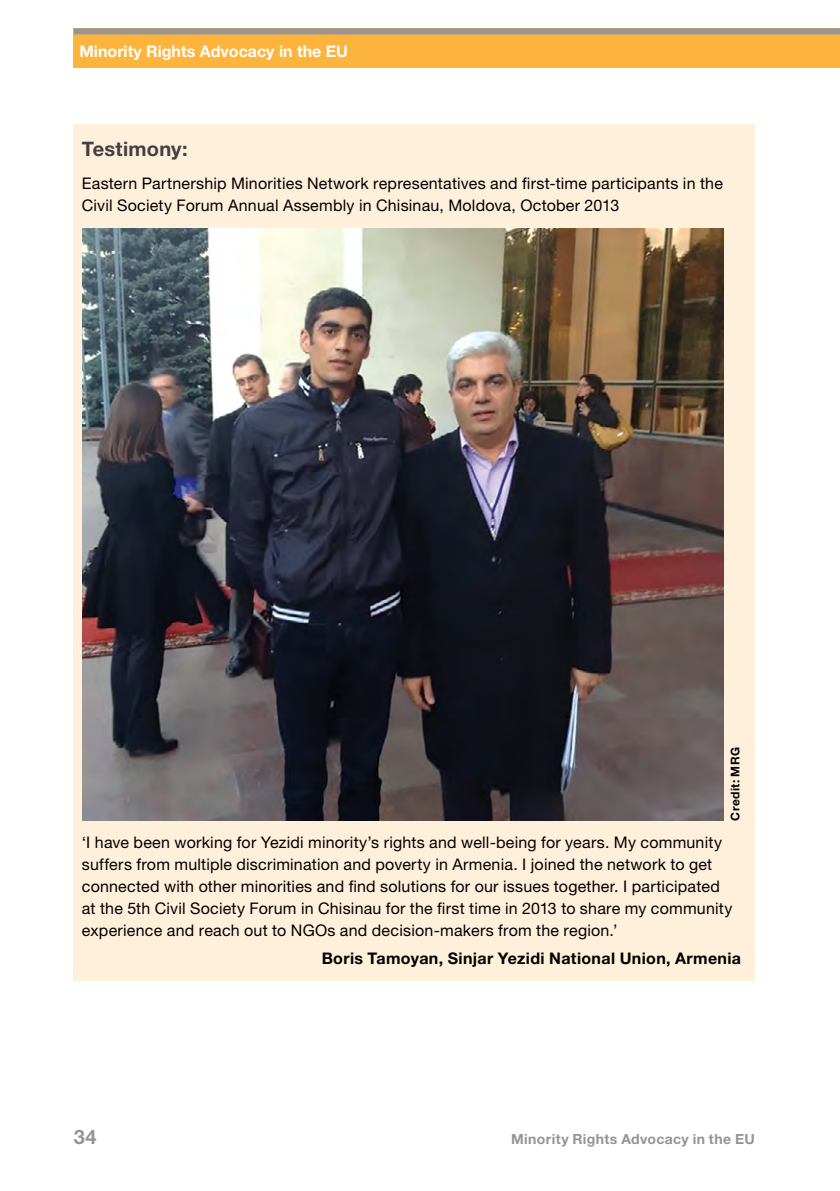
<style>
.page{position:relative;width:840px;height:1191px;background:#fff}
.page>*{position:absolute;margin:0;border:0;box-sizing:border-box;transform-origin:0 0}
.t1{font:700 20px "Helvetica Neue LT Pro";letter-spacing:.01em;color:#414042}
.t2{font:700 20px "Helvetica Neue LT Pro";color:#939598}
.t3{font:16px/22px "Helvetica Neue LT Pro";letter-spacing:.015em;color:#000}
.t4{font:700 16px "Helvetica Neue LT Pro";letter-spacing:.02em;color:#000}
.t5{font:700 16px "Helvetica Neue LT Pro";color:#fff}
.t6{font:700 14px "Helvetica Neue LT Pro";letter-spacing:.025em;color:#939598}
.t7{font:700 12px "Helvetica Neue LT Pro";letter-spacing:.03em;color:#000}
</style>
<div class="page">
<div style="left:74px;top:28px;width:765px;height:40px;background:#fcb43d"></div>
<div style="left:74px;top:28px;width:765px;height:6px;background:#939598"></div>
<div style="left:74px;top:125px;width:680px;height:856px;background:#fff0dc"></div>
<img style="left:82px;top:228px;width:640px;height:592px">
<p class="t5" style="left:79px;top:41px;width:270px">Minority Rights Advocacy in the EU</p>
<p class="t1" style="left:82px;top:137px;width:107px">Testimony:</p>
<p class="t3" style="left:82px;top:172px;width:642px">Eastern Partnership Minorities Network representatives and first-time participants in the<br>Civil Society Forum Annual Assembly in Chisinau, Moldova, October 2013</p>
<p class="t7" style="left:727px;top:820px;width:75px;rotate:-90deg">Credit: MRG</p>
<p class="t3" style="left:82px;top:831px;width:651px">‘I have been working for Yezidi minority’s rights and well-being for years. My community suffers from multiple discrimination and poverty in Armenia. I joined the network to get connected with other minorities and find solutions for our issues together. I participated at the 5th Civil Society Forum in Chisinau for the first time in 2013 to share my community experience and reach out to NGOs and decision-makers from the region.’</p>
<p class="t4" style="left:321px;top:948px;width:420px">Boris Tamoyan, Sinjar Yezidi National Union, Armenia</p>
<p class="t2" style="left:74px;top:1124px;width:24px">34</p>
<p class="t6" style="left:511px;top:1130px;width:245px">Minority Rights Advocacy in the EU</p>
</div>
